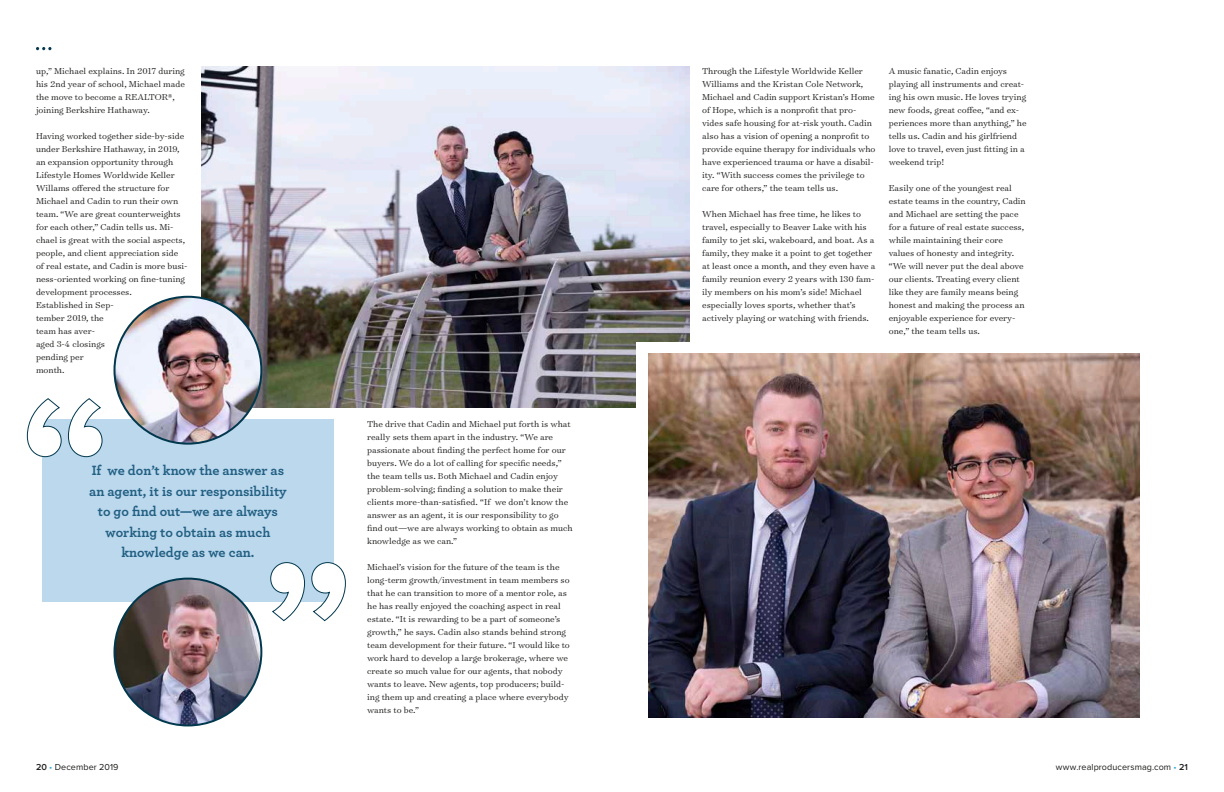
<style>
.page{position:relative;width:1224px;height:792px;background:#fff}
.page>*{position:absolute;margin:0;border:0;box-sizing:border-box;transform-origin:0 0}
.t1{font:700 14.1px/20.5px "Archer Pro";color:#01384d;text-align:center}
.t2{font:300 9.8px/13px "Surveyor Text";color:#1c1b1a}
.t3{font:9px "Proxima Nova";letter-spacing:.01em;color:#1c1b1a}
.s1{font-weight:600}
.s2{color:#2ea5dc}
</style>
<div class="page">
<img style="left:202px;top:66px;width:487px;height:342px">
<div style="left:636px;top:342px;width:84px;height:91px;background:#fff"></div>
<svg style="left:36px;top:47px;width:15px;height:3px"></svg>
<div style="left:42px;top:420px;width:292px;height:182px;background:#bbd8ed"></div>
<svg style="left:270px;top:562px;width:76px;height:60px"></svg>
<svg style="left:26px;top:398px;width:77px;height:60px"></svg>
<img style="left:114px;top:579px;width:147px;height:146px;border-radius:73px">
<img style="left:114px;top:297px;width:147px;height:147px;border-radius:73px">
<img style="left:648px;top:354px;width:492px;height:363px">
<p class="t2" style="left:36px;top:64px;width:150px">up,” Michael explains. In 2017 during his 2nd year of school, Michael made the move to become a REALTOR®, joining Berkshire Hathaway.</p>
<p class="t2" style="left:36px;top:129px;width:153px">Having worked together side-by-side under Berkshire Hathaway, in 2019, an expansion opportunity through<br>Lifestyle Homes Worldwide Keller<br>Willams offered the structure for<br>Michael and Cadin to run their own team. “We are great counterweights for each other,” Cadin tells us. Mi&shy;chael is great with the social aspects, people, and client appreciation side of real estate, and Cadin is more busi&shy;ness-oriented working on fine-tuning development processes.<br>Established in Sep-<br>tember 2019, the<br>team has aver-<br>aged 3-4 closings<br>pending per<br>month.</p>
<h1 class="t1" style="left:89px;top:459px;width:199px">If we don’t know the answer as an agent, it is our responsibility to go find out—we are always working to obtain as much knowledge as we can.</h1>
<p class="t2" style="left:367px;top:417px;width:207px">The drive that Cadin and Michael put forth is what really sets them apart in the industry. “We are passionate about finding the perfect home for our buyers. We do a lot of calling for specific needs,” the team tells us. Both Michael and Cadin enjoy problem-solving; finding a solution to make their clients more-than-satisfied. “If we don’t know the answer as an agent, it is our responsibility to go find out—we are always working to obtain as much knowledge as we can.”</p>
<p class="t2" style="left:367px;top:560px;width:204px">Michael’s vision for the future of the team is the long-term growth/investment in team members so that he can transition to more of a mentor role, as he has really enjoyed the coaching aspect in real estate. “It is rewarding to be a part of someone’s growth,” he says. Cadin also stands behind strong team development for their future. “I would like to work hard to develop a large brokerage, where we create so much value for our agents, that nobody wants to leave. New agents, top producers; build&shy;ing them up and creating a place where everybody wants to be.”</p>
<p class="t2" style="left:702px;top:64px;width:175px">Through the Lifestyle Worldwide Keller Williams and the Kristan Cole Network, Michael and Cadin support Kristan’s Home of Hope, which is a nonprofit that pro&shy;vides safe housing for at-risk youth. Cadin also has a vision of opening a nonprofit to provide equine therapy for individuals who have experienced trauma or have a disabil&shy;ity. “With success comes the privilege to care for others,” the team tells us.</p>
<p class="t2" style="left:702px;top:207px;width:175px">When Michael has free time, he likes to travel, especially to Beaver Lake with his family to jet ski, wakeboard, and boat. As a family, they make it a point to get together at least once a month, and they even have a family reunion every 2 years with 130 fam&shy;ily members on his mom’s side! Michael especially loves sports, whether that’s actively playing or watching with friends.</p>
<p class="t2" style="left:889px;top:64px;width:139px">A music fanatic, Cadin enjoys playing all instruments and creat&shy;ing his own music. He loves trying new foods, great coffee, “and ex&shy;periences more than anything,” he tells us. Cadin and his girlfriend love to travel, even just fitting in a weekend trip!</p>
<p class="t2" style="left:889px;top:181px;width:139px">Easily one of the youngest real estate teams in the country, Cadin and Michael are setting the pace for a future of real estate success, while maintaining their core values of honesty and integrity. “We will never put the deal above our clients. Treating every client like they are family means being honest and making the process an enjoyable experience for every&shy;one,” the team tells us.</p>
<p class="t3" style="left:36px;top:762px;width:84px"><span class="s1">20</span> <span class="s2">•</span> December 2019</p>
<p class="t3" style="left:1056px;top:762px;width:134px">www.realproducersmag.com <span class="s2">•</span> <span class="s1">21</span></p>
</div>
